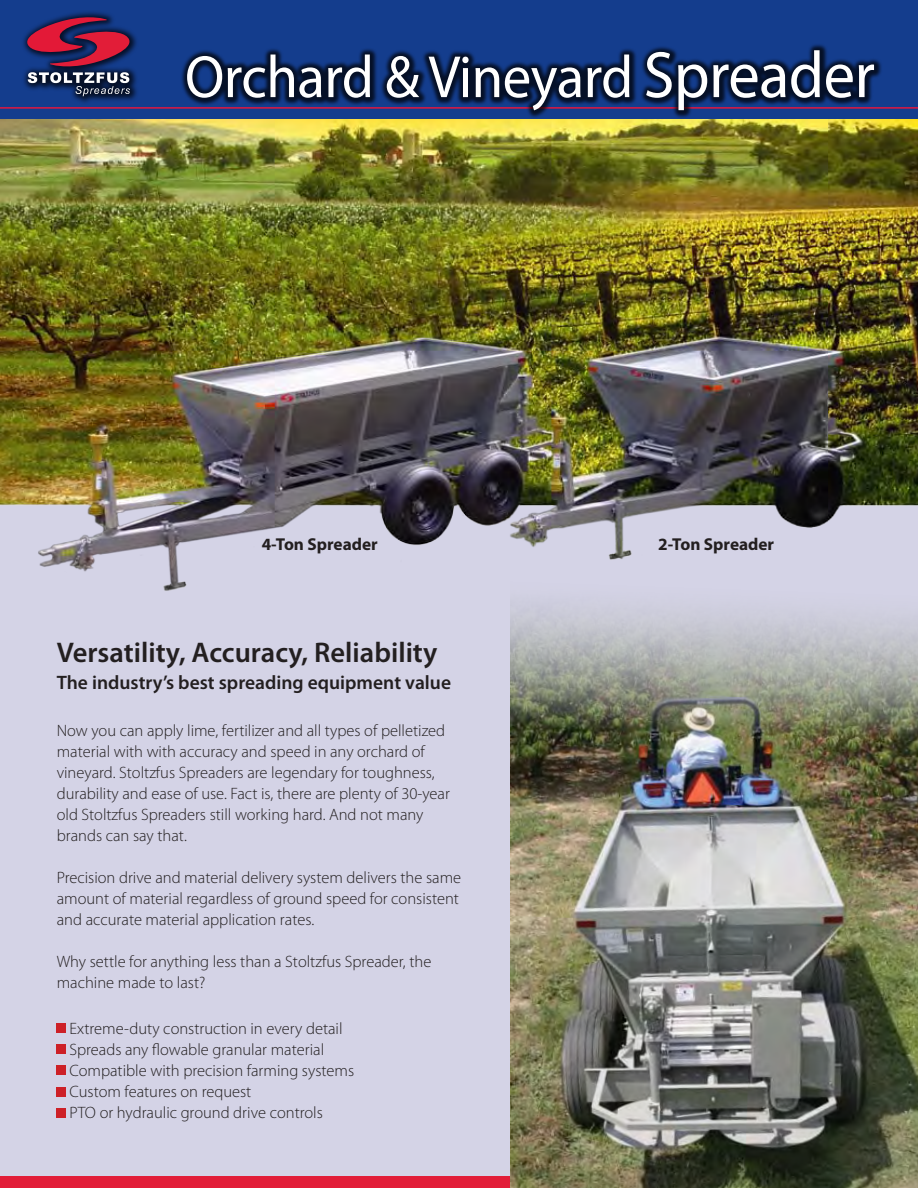
<style>
.page{position:relative;width:918px;height:1188px;background:#fff}
.page>*{position:absolute;margin:0;border:0;box-sizing:border-box;transform-origin:0 0}
.t1{font:60px "Myriad Pro";letter-spacing:-.01em;color:#fff;scale:.95 1}
.t2{font:600 28.5px "Myriad Pro";color:#231f20}
.t3{font:600 19.5px "Myriad Pro";color:#231f20}
.t4{font:700 17.25px "Myriad Pro";color:#231f20}
.t5{font:300 16.5px/21px "Myriad Pro";color:#231f20}
.s1{font-size:66px}
</style>
<div class="page">
<div style="left:0;top:2px;width:918px;height:1186px;background:#d4d3e6"></div>
<img style="left:0;top:119px;width:918px;height:472px">
<div style="left:57px;top:1023px;width:9px;height:9px;background:#cd2027"></div>
<div style="left:57px;top:1045px;width:9px;height:9px;background:#cd2027"></div>
<div style="left:57px;top:1066px;width:9px;height:9px;background:#cd2027"></div>
<div style="left:57px;top:1087px;width:9px;height:9px;background:#cd2027"></div>
<div style="left:57px;top:1108px;width:9px;height:9px;background:#cd2027"></div>
<div style="left:0;top:0;width:918px;height:119px;background:#143d8d"></div>
<hr style="left:0;top:107px;width:918px;height:2px;background:#e3173e">
<img style="left:180px;top:44px;width:738px;height:138px">
<svg style="left:20px;top:12px;width:164px;height:138px"></svg>
<svg style="left:24px;top:14px;width:109px;height:82px"></svg>
<div style="left:0;top:1177px;width:918px;height:11px;background:#e21d38"></div>
<img style="left:510px;top:565px;width:408px;height:623px">
<p class="t1" style="left:185px;top:40px;width:728px">Orchard &amp; Vineyard <span class="s1">Spreader</span></p>
<p class="t4" style="left:262px;top:533px;width:118px">4-Ton Spreader</p>
<p class="t4" style="left:658px;top:533px;width:118px">2-Ton Spreader</p>
<p class="t2" style="left:57px;top:634px;width:382px">Versatility, Accuracy, Reliability</p>
<p class="t3" style="left:57px;top:670px;width:396px">The industry’s best spreading equipment value</p>
<p class="t5" style="left:57px;top:720px;width:395px">Now you can apply lime, fertilizer and all types of pelletized material with with accuracy and speed in any orchard of vineyard. Stoltzfus Spreaders are legendary for toughness, durability and ease of use. Fact is, there are plenty of 30-year old Stoltzfus Spreaders still working hard. And not many brands can say that.</p>
<p class="t5" style="left:57px;top:867px;width:406px">Precision drive and material delivery system delivers the same amount of material regardless of ground speed for consistent and accurate material application rates.</p>
<p class="t5" style="left:57px;top:951px;width:376px">Why settle for anything less than a Stoltzfus Spreader, the machine made to last?</p>
<p class="t5" style="left:69px;top:1018px;width:286px">Extreme-duty construction in every detail Spreads any flowable granular material Compatible with precision farming systems Custom features on request<br>PTO or hydraulic ground drive controls</p>
</div>
